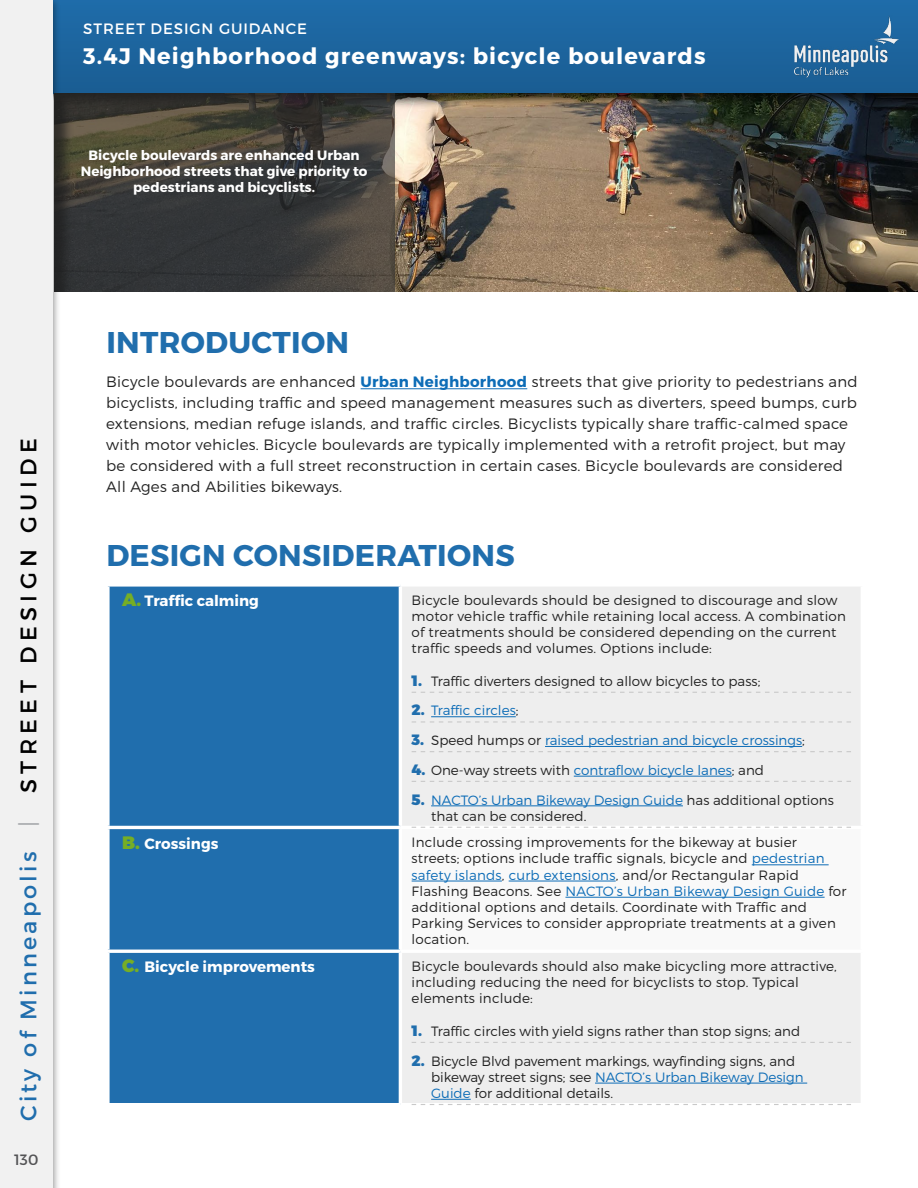
<style>
.page{position:relative;width:918px;height:1188px;background:#fff}
.page>*{position:absolute;margin:0;border:0;box-sizing:border-box;transform-origin:0 0}
.Header_3{font:700 30px "Montserrat";letter-spacing:.01em;color:#206ead}
.Top_White_Header{font:700 22.5px "Montserrat";letter-spacing:.05em;color:#fff}
.t1{font:22.5px "Montserrat";letter-spacing:.19em;color:#206ead}
.t2{font:300 15px/21px "Montserrat";letter-spacing:.02em;color:#222}
.t3{font:700 15px "Montserrat";color:#fff}
.Little_top_White_hea{font:15px "Montserrat";letter-spacing:.06em;color:#fff}
.t4{font:15px "Montserrat";color:#545456}
.t5{font:300 13.5px/16.2px "Montserrat";letter-spacing:.015em;color:#222}
.Image_banner_White_t{font:700 13.5px/16.2px "Montserrat";color:#fff;text-align:center}
.t6{font:300 13.5px "Montserrat";color:#0e6db7}
.s1{color:#b2b4b7}
.s2{color:#000}
.s3{font-weight:700;color:#0e6db7}
.s4{font-weight:900;font-size:18px;color:#76ae25}
.s5{font-weight:900;font-size:15px;color:#206ead}
.s6{color:#222}
.s7{color:#0e6db7}
</style>
<div class="page">
<div style="left:0;top:0;width:918px;height:93px;background:#1d659f"></div>
<div style="left:0;top:0;width:61px;height:1188px;background:#000;opacity:.37"></div>
<div style="left:0;top:0;width:52px;height:1188px;background:#f1f1f1"></div>
<img style="left:794px;top:16px;width:105px;height:61px">
<hr style="left:361px;top:388px;width:166px;height:1px;background:#0e6db7">
<div style="left:40px;top:83px;width:878px;height:211px;background:#000;opacity:.75"></div>
<svg style="left:54px;top:93px;width:340px;height:199px;background:#3d3c37"></svg>
<div style="left:110px;top:587px;width:289px;height:516px;background:#206ead"></div>
<div style="left:402px;top:587px;width:459px;height:516px;background:#eee"></div>
<div style="left:400px;top:827px;width:462px;height:124px;background:#f9f9f9"></div>
<hr style="left:106px;top:826px;width:294px;height:3px;background:#fff">
<hr style="left:400px;top:826px;width:464px;height:3px;background:#fff">
<hr style="left:106px;top:950px;width:294px;height:3px;background:#fff">
<hr style="left:400px;top:950px;width:464px;height:3px;background:#fff">
<hr style="left:861px;top:829px;width:3px;height:121px;background:#fff">
<svg style="left:108px;top:586px;width:292px;height:1px"></svg>
<svg style="left:108px;top:587px;width:2px;height:239px"></svg>
<svg style="left:108px;top:829px;width:2px;height:121px"></svg>
<hr style="left:399px;top:829px;width:3px;height:121px;background:#fff">
<svg style="left:109px;top:953px;width:1px;height:150px"></svg>
<svg style="left:412px;top:692px;width:439px;height:1px"></svg>
<svg style="left:412px;top:721px;width:439px;height:2px"></svg>
<hr style="left:431px;top:716px;width:85px;height:1px;background:#0e6db7">
<svg style="left:412px;top:751px;width:439px;height:1px"></svg>
<hr style="left:545px;top:746px;width:257px;height:1px;background:#0e6db7">
<svg style="left:412px;top:781px;width:439px;height:1px"></svg>
<hr style="left:574px;top:776px;width:158px;height:1px;background:#0e6db7">
<hr style="left:431px;top:806px;width:252px;height:1px;background:#0e6db7">
<svg style="left:412px;top:827px;width:439px;height:1px"></svg>
<hr style="left:752px;top:864px;width:77px;height:1px;background:#0e6db7">
<hr style="left:412px;top:881px;width:90px;height:1px;background:#0e6db7">
<hr style="left:509px;top:881px;width:107px;height:1px;background:#0e6db7">
<hr style="left:565px;top:897px;width:260px;height:1px;background:#0e6db7">
<svg style="left:412px;top:1042px;width:439px;height:1px"></svg>
<hr style="left:595px;top:1083px;width:212px;height:1px;background:#0e6db7">
<svg style="left:412px;top:1104px;width:439px;height:1px"></svg>
<hr style="left:431px;top:1099px;width:40px;height:1px;background:#0e6db7">
<p class="Little_top_White_hea" style="left:83px;top:20px;width:225px">STREET DESIGN GUIDANCE</p>
<p class="Top_White_Header" style="left:83px;top:42px;width:624px">3.4J Neighborhood greenways: bicycle boulevards</p>
<p class="Image_banner_White_t" style="left:81px;top:147px;width:288px">Bicycle boulevards are enhanced Urban<br>Neighborhood streets that give priority to pedestrians and bicyclists.</p>
<h2 class="t1" style="left:15px;top:1121px;width:684px;rotate:-90deg">City of Minneapolis <span class="s1">|</span> <span class="s2">STREET DESIGN GUIDE</span></h2>
<p class="t4" style="left:14px;top:1151px;width:26px">130</p>
<p class="Header_3" style="left:106px;top:324px;width:244px">INTRODUCTION</p>
<p class="t2" style="left:106px;top:371px;width:753px">Bicycle boulevards are enhanced <span class="s3">Urban Neighborhood</span> streets that give priority to pedestrians and bicyclists, including traffic and speed management measures such as diverters, speed bumps, curb extensions, median refuge islands, and traffic circles. Bicyclists typically share traffic-calmed space with motor vehicles. Bicycle boulevards are typically implemented with a retrofit project, but may be considered with a full street reconstruction in certain cases. Bicycle boulevards are considered All Ages and Abilities bikeways.</p>
<p class="Header_3" style="left:106px;top:537px;width:410px">DESIGN CONSIDERATIONS</p>
<p class="t3" style="left:122px;top:592px;width:138px"><span class="s4">A.</span> Traffic calming</p>
<p class="t5" style="left:412px;top:592px;width:436px">Bicycle boulevards should be designed to discourage and slow motor vehicle traffic while retaining local access. A combination of treatments should be considered depending on the current traffic speeds and volumes. Options include:</p>
<p class="t5" style="left:412px;top:673px;width:350px"><span class="s5">1.</span> Traffic diverters designed to allow bicycles to pass;</p>
<p class="t6" style="left:412px;top:702px;width:108px"><span class="s5">2.</span> Traffic circles<span class="s6">;</span></p>
<p class="t6" style="left:412px;top:732px;width:395px"><span class="s5">3.</span> <span class="s6">Speed humps or</span> raised pedestrian and bicycle crossings<span class="s6">;</span></p>
<p class="t5" style="left:412px;top:762px;width:354px"><span class="s5">4.</span> One-way streets with <span class="s7">contraflow bicycle lanes</span>; and</p>
<p class="t5" style="left:431px;top:791px;width:404px;text-indent:-20px"><span class="s5">5.</span> <span class="s7">NACTO’s Urban Bikeway Design Guide</span> has additional options that can be considered.</p>
<p class="t3" style="left:122px;top:834px;width:98px"><span class="s4">B.</span> Crossings</p>
<p class="t5" style="left:412px;top:834px;width:436px">Include crossing improvements for the bikeway at busier streets; options include traffic signals, bicycle and <span class="s7">pedestrian safety islands</span>, <span class="s7">curb extensions</span>, and/or Rectangular Rapid Flashing Beacons. See <span class="s7">NACTO’s Urban Bikeway Design Guide</span> for additional options and details. Coordinate with Traffic and Parking Services to consider appropriate treatments at a given location.</p>
<p class="t3" style="left:122px;top:958px;width:194px"><span class="s4">C.</span> Bicycle improvements</p>
<p class="t5" style="left:412px;top:958px;width:427px">Bicycle boulevards should also make bicycling more attractive, including reducing the need for bicyclists to stop. Typical elements include:</p>
<p class="t5" style="left:412px;top:1023px;width:390px"><span class="s5">1.</span> Traffic circles with yield signs rather than stop signs; and</p>
<p class="t5" style="left:431px;top:1052px;width:374px;text-indent:-20px"><span class="s5">2.</span> Bicycle Blvd pavement markings, wayfinding signs, and bikeway street signs; see <span class="s7">NACTO’s Urban Bikeway Design<br>Guide</span> for additional details.</p>
</div>
